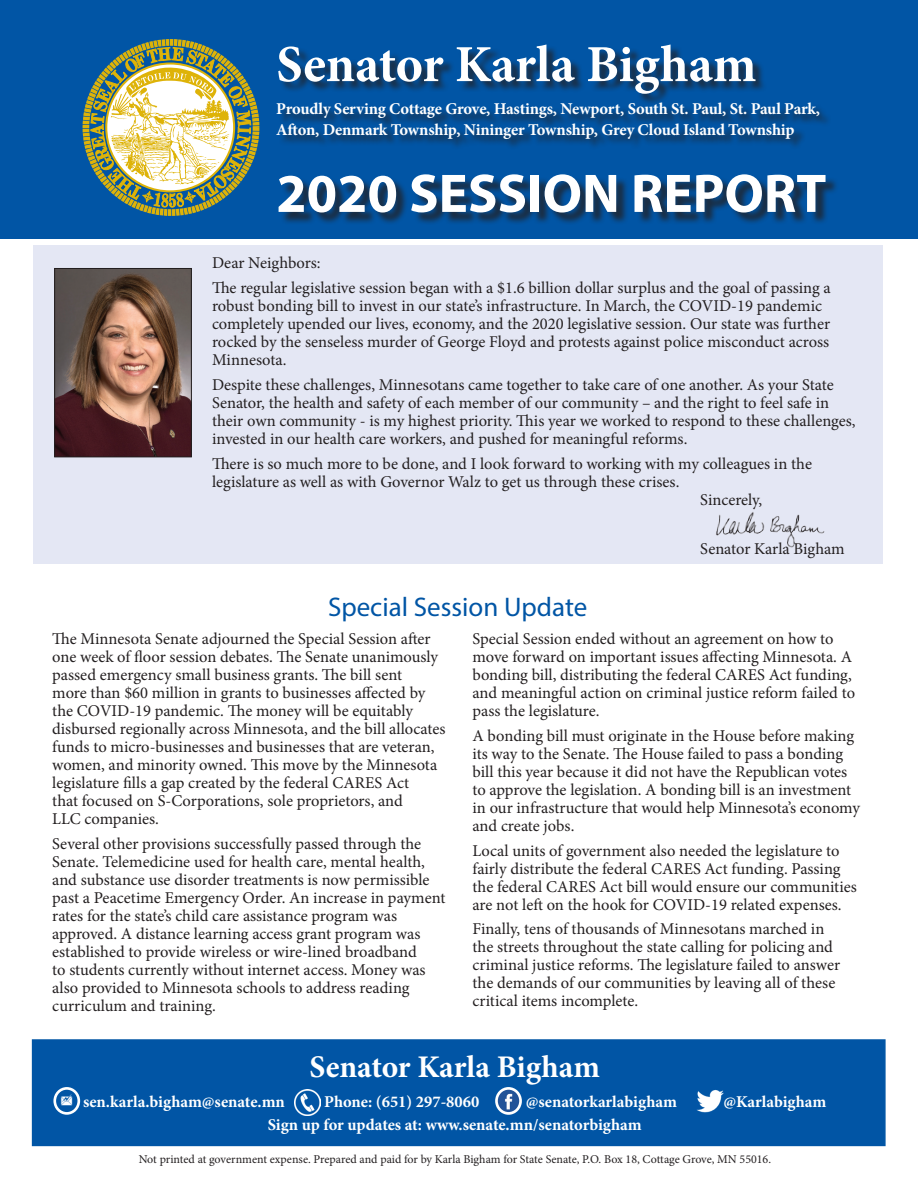
<style>
.page{position:relative;width:918px;height:1188px;background:#fff}
.page>*{position:absolute;margin:0;border:0;box-sizing:border-box;transform-origin:0 0}
.t1{font:700 54.75px "Myriad Pro";color:#fff}
.t2{font:700 52.05px "Minion Pro";letter-spacing:-.005em;color:#fff}
.t3{font:700 31.5px "Minion Pro";letter-spacing:-.005em;color:#fff}
.t4{font:27px "Myriad Pro";color:#0155a5}
.t5{font:16.5px/18px "Minion Pro";color:#231f20}
.t6{font:700 16.5px/20.5px "Minion Pro";letter-spacing:-.01em;color:#fff}
.t7{font:12px "Minion Pro";letter-spacing:-.005em;color:#231f20}
</style>
<div class="page">
<div style="left:33px;top:246px;width:850px;height:318px;background:#e4e7f4"></div>
<div style="left:0;top:0;width:918px;height:238px;background:#0155a5"></div>
<div style="left:278px;top:45px;width:553px;height:105px;background:#231f20;opacity:.75"></div>
<div style="left:281px;top:177px;width:557px;height:49px;background:#231f20;opacity:.75"></div>
<div style="left:83px;top:39px;width:176px;height:177px;border:7px dashed #deb308;border-radius:50%"></div>
<svg style="left:90px;top:47px;width:161px;height:169px"></svg>
<img style="left:716px;top:512px;width:109px;height:36px">
<img style="left:56px;top:270px;width:134px;height:185px">
<div style="left:54px;top:268px;width:138px;height:189px;border:1px solid #231f20"></div>
<div style="left:32px;top:1039px;width:854px;height:107px;background:#0155a5;border:2px solid #0155a5"></div>
<img style="left:697px;top:1090px;width:27px;height:23px">
<img style="left:495px;top:1087px;width:27px;height:28px">
<div style="left:495px;top:1087px;width:27px;height:28px;border:3px solid #fff;border-radius:50%"></div>
<div style="left:53px;top:1087px;width:27px;height:28px;border:3px solid #fff;border-radius:50%"></div>
<img style="left:295px;top:1089px;width:26px;height:27px">
<h2 class="t2" style="left:276px;top:28px;width:482px">Senator Karla Bigham</h2>
<p class="t6" style="left:276px;top:98px;width:545px">Proudly Serving Cottage Grove, Hastings, Newport, South St. Paul, St. Paul Park,<br>Afton, Denmark Township, Nininger Township, Grey Cloud Island Township</p>
<h1 class="t1" style="left:276px;top:158px;width:552px">2020 SESSION REPORT</h1>
<p class="t5" style="left:212px;top:251px;width:620px;line-height:24.8px">Dear Neighbors:<br>The regular legislative session began with a $1.6 billion dollar surplus and the goal of passing a</p>
<p class="t5" style="left:212px;top:297px;width:620px">robust bonding bill to invest in our state’s infrastructure. In March, the COVID-19 pandemic completely upended our lives, economy, and the 2020 legislative session. Our state was further rocked by the senseless murder of George Floyd and protests against police misconduct across Minnesota.</p>
<p class="t5" style="left:212px;top:376px;width:645px">Despite these challenges, Minnesotans came together to take care of one another. As your State Senator, the health and safety of each member of our community – and the right to feel safe in their own community - is my highest priority. This year we worked to respond to these challenges, invested in our health care workers, and pushed for meaningful reforms.</p>
<p class="t5" style="left:212px;top:455px;width:602px">There is so much more to be done, and I look forward to working with my colleagues in the</p>
<p class="t5" style="left:212px;top:473px;width:469px">legislature as well as with Governor Walz to get us through these crises.</p>
<p class="t5" style="left:700px;top:491px;width:64px">Sincerely,</p>
<p class="t5" style="left:700px;top:540px;width:146px">Senator Karla Bigham</p>
<h3 class="t4" style="left:328px;top:590px;width:261px">Special Session Update</h3>
<p class="t5" style="left:52px;top:630px;width:395px">The Minnesota Senate adjourned the Special Session after one week of floor session debates. The Senate unanimously passed emergency small business grants. The bill sent<br>more than $60 million in grants to businesses affected by the COVID-19 pandemic. The money will be equitably disbursed regionally across Minnesota, and the bill allocates funds to micro-businesses and businesses that are veteran, women, and minority owned. This move by the Minnesota legislature fills a gap created by the federal CARES Act<br>that focused on S-Corporations, sole proprietors, and<br>LLC companies.</p>
<p class="t5" style="left:52px;top:835px;width:395px">Several other provisions successfully passed through the Senate. Telemedicine used for health care, mental health, and substance use disorder treatments is now permissible past a Peacetime Emergency Order. An increase in payment rates for the state’s child care assistance program was approved. A distance learning access grant program was established to provide wireless or wire-lined broadband<br>to students currently without internet access. Money was also provided to Minnesota schools to address reading curriculum and training.</p>
<p class="t5" style="left:473px;top:630px;width:384px">Special Session ended without an agreement on how to move forward on important issues affecting Minnesota. A bonding bill, distributing the federal CARES Act funding, and meaningful action on criminal justice reform failed to pass the legislature.</p>
<p class="t5" style="left:473px;top:727px;width:389px">A bonding bill must originate in the House before making its way to the Senate. The House failed to pass a bonding bill this year because it did not have the Republican votes to approve the legislation. A bonding bill is an investment in our infrastructure that would help Minnesota’s economy and create jobs.</p>
<p class="t5" style="left:473px;top:842px;width:386px">Local units of government also needed the legislature to fairly distribute the federal CARES Act funding. Passing the federal CARES Act bill would ensure our communities are not left on the hook for COVID-19 related expenses.</p>
<p class="t5" style="left:473px;top:920px;width:369px">Finally, tens of thousands of Minnesotans marched in the streets throughout the state calling for policing and criminal justice reforms. The legislature failed to answer the demands of our communities by leaving all of these critical items incomplete.</p>
<h3 class="t3" style="left:309px;top:1044px;width:292px">Senator Karla Bigham</h3>
<p class="t6" style="left:83px;top:1091px;width:203px">sen.karla.bigham@senate.mn</p>
<p class="t6" style="left:324px;top:1091px;width:156px">Phone: (651) 297-8060</p>
<p class="t6" style="left:526px;top:1091px;width:153px">@senatorkarlabigham</p>
<p class="t6" style="left:723px;top:1091px;width:104px">@Karlabigham</p>
<p class="t6" style="left:268px;top:1114px;width:376px">Sign up for updates at: www.senate.mn/senatorbigham</p>
<p class="t7" style="left:139px;top:1151px;width:634px">Not printed at government expense. Prepared and paid for by Karla Bigham for State Senate, P.O. Box 18, Cottage Grove, MN 55016.</p>
</div>
